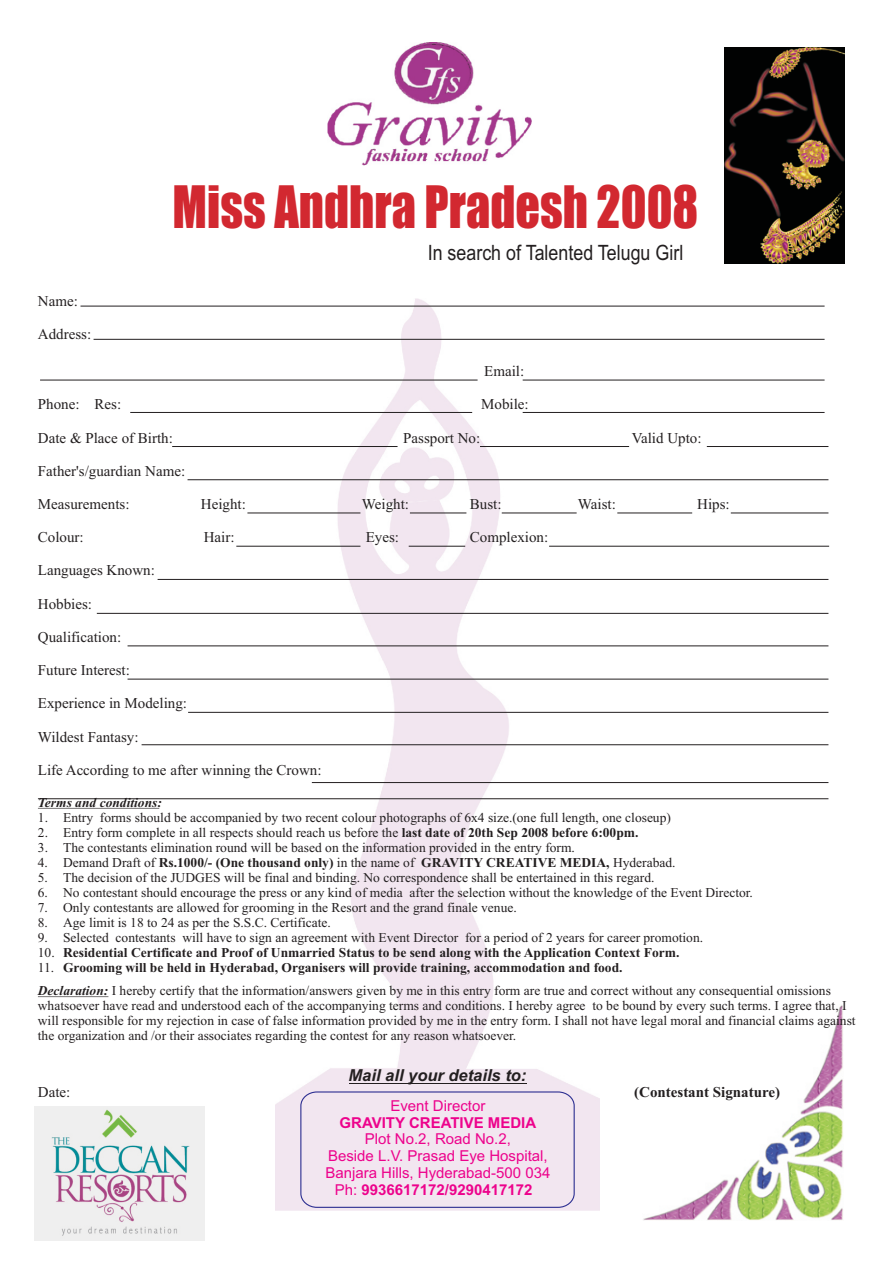
<style>
.page{position:relative;width:893px;height:1263px;background:#fff}
.page>*{position:absolute;margin:0;border:0;box-sizing:border-box;transform-origin:0 0}
.t1{font:54px "Impact";color:#d22830;scale:.89 1}
.t2{font:21.15px "Arial Narrow";color:#231f20}
.t3{font:italic 700 16.5px "Arial";color:#231f20}
.t4{font:15px "Times New Roman";color:#231f20}
.t5{font:15px/16.8px "Arial";color:#ed028c;text-align:center}
.t6{font:700 15px "Times New Roman";color:#231f20}
.t7{font:700 15px "Arial";color:#ed028c}
.t8{font:13.5px/15px "Times New Roman";color:#231f20}
.t9{font:700 13.5px "Times New Roman";color:#231f20}
.t10{font:italic 700 13.5px "Times New Roman";color:#231f20}
.s1{font-weight:700}
.s2{font-weight:400}
.s3{font-weight:700;font-style:italic}
</style>
<div class="page">
<img style="left:643px;top:1005px;width:200px;height:215px">
<img style="left:275px;top:299px;width:324px;height:912px">
<img style="left:725px;top:48px;width:119px;height:215px">
<hr style="left:38px;top:808px;width:121px;height:1px;background:#231f20">
<hr style="left:38px;top:996px;width:70px;height:1px;background:#231f20">
<hr style="left:349px;top:1083px;width:177px;height:1px;background:#231f20">
<div style="left:300px;top:1091px;width:275px;height:117px;background:#f2e6f0"></div>
<hr style="left:81px;top:306px;width:744px;height:1px;background:#231f20">
<hr style="left:94px;top:339px;width:731px;height:1px;background:#231f20">
<hr style="left:523px;top:380px;width:302px;height:1px;background:#231f20">
<hr style="left:523px;top:412px;width:302px;height:1px;background:#231f20">
<hr style="left:40px;top:380px;width:438px;height:1px;background:#231f20">
<hr style="left:130px;top:412px;width:342px;height:1px;background:#231f20">
<hr style="left:172px;top:446px;width:226px;height:1px;background:#231f20">
<hr style="left:480px;top:446px;width:149px;height:1px;background:#231f20">
<hr style="left:707px;top:446px;width:121px;height:1px;background:#231f20">
<hr style="left:188px;top:479px;width:640px;height:1px;background:#231f20">
<hr style="left:247px;top:513px;width:113px;height:1px;background:#231f20">
<hr style="left:410px;top:513px;width:56px;height:1px;background:#231f20">
<hr style="left:502px;top:513px;width:75px;height:1px;background:#231f20">
<hr style="left:617px;top:513px;width:75px;height:1px;background:#231f20">
<hr style="left:731px;top:513px;width:97px;height:1px;background:#231f20">
<hr style="left:236px;top:546px;width:124px;height:1px;background:#231f20">
<hr style="left:409px;top:546px;width:56px;height:1px;background:#231f20">
<hr style="left:549px;top:546px;width:280px;height:1px;background:#231f20">
<hr style="left:158px;top:579px;width:670px;height:1px;background:#231f20">
<hr style="left:97px;top:613px;width:731px;height:1px;background:#231f20">
<hr style="left:128px;top:646px;width:700px;height:1px;background:#231f20">
<hr style="left:128px;top:679px;width:700px;height:1px;background:#231f20">
<hr style="left:188px;top:712px;width:640px;height:1px;background:#231f20">
<hr style="left:142px;top:744px;width:686px;height:1px;background:#231f20">
<hr style="left:312px;top:782px;width:516px;height:1px;background:#231f20">
<hr style="left:38px;top:798px;width:790px;height:1px;background:#231f20">
<img style="left:327px;top:43px;width:204px;height:122px">
<img style="left:35px;top:1107px;width:170px;height:133px">
<h1 class="t1" style="left:173px;top:185px;width:592px">Miss Andhra Pradesh 2008</h1>
<p class="t4" style="left:38px;top:296px;width:41px">Name:</p>
<p class="t4" style="left:38px;top:329px;width:55px">Address:</p>
<h2 class="t2" style="left:428px;top:245px;width:257px">In search of Talented Telugu Girl</h2>
<p class="t4" style="left:484px;top:366px;width:42px">Email:</p>
<p class="t4" style="left:38px;top:399px;width:85px">Phone: Res:</p>
<p class="t4" style="left:481px;top:399px;width:49px">Mobile:</p>
<p class="t4" style="left:38px;top:432px;width:136px">Date &amp; Place of Birth:</p>
<p class="t4" style="left:403px;top:432px;width:79px">Passport No:</p>
<p class="t4" style="left:632px;top:432px;width:71px">Valid Upto:</p>
<p class="t4" style="left:38px;top:465px;width:149px">Father's/guardian Name:</p>
<p class="t4" style="left:38px;top:499px;width:93px">Measurements:</p>
<p class="t4" style="left:201px;top:499px;width:46px">Height:</p>
<p class="t4" style="left:362px;top:499px;width:49px">Weight:</p>
<p class="t4" style="left:470px;top:499px;width:33px">Bust:</p>
<p class="t4" style="left:578px;top:499px;width:39px">Waist:</p>
<p class="t4" style="left:697px;top:499px;width:34px">Hips:</p>
<p class="t4" style="left:38px;top:532px;width:47px">Colour:</p>
<p class="t4" style="left:204px;top:532px;width:32px">Hair:</p>
<p class="t4" style="left:366px;top:532px;width:35px">Eyes:</p>
<p class="t4" style="left:470px;top:532px;width:80px">Complexion:</p>
<p class="t4" style="left:38px;top:565px;width:119px">Languages Known:</p>
<p class="t4" style="left:38px;top:598px;width:56px">Hobbies:</p>
<p class="t4" style="left:38px;top:631px;width:85px">Qualification:</p>
<p class="t4" style="left:38px;top:665px;width:94px">Future Interest:</p>
<p class="t4" style="left:38px;top:698px;width:151px">Experience in Modeling:</p>
<p class="t4" style="left:38px;top:731px;width:102px">Wildest Fantasy:</p>
<p class="t4" style="left:38px;top:764px;width:285px">Life According to me after winning the Crown:</p>
<p class="t10" style="left:38px;top:797px;width:126px">Terms and conditions:</p>
<p class="t8" style="left:38px;top:811px;width:635px">1. Entry forms should be accompanied by two recent colour photographs of 6x4 size.(one full length, one closeup)</p>
<p class="t8" style="left:38px;top:826px;width:602px">2. Entry form complete in all respects should reach us before the <span class="s1">last date of 20th Sep 2008 before 6:00pm.</span></p>
<p class="t8" style="left:38px;top:841px;width:539px">3. The contestants elimination round will be based on the information provided in the entry form.</p>
<p class="t9" style="left:38px;top:858px;width:639px"><span class="s2">4. Demand Draft of</span> Rs.1000/- (One thousand only) <span class="s2">in the name of</span> GRAVITY CREATIVE MEDIA, <span class="s2">Hyderabad.</span></p>
<p class="t8" style="left:38px;top:871px;width:618px">5. The decision of the JUDGES will be final and binding. No correspondence shall be entertained in this regard.</p>
<p class="t8" style="left:38px;top:886px;width:717px">6. No contestant should encourage the press or any kind of media after the selection without the knowledge of the Event Director.</p>
<p class="t8" style="left:38px;top:901px;width:480px">7. Only contestants are allowed for grooming in the Resort and the grand finale venue.</p>
<p class="t8" style="left:38px;top:916px;width:294px">8. Age limit is 18 to 24 as per the S.S.C. Certificate.</p>
<p class="t8" style="left:38px;top:931px;width:667px">9. Selected contestants will have to sign an agreement with Event Director for a period of 2 years for career promotion.</p>
<p class="t9" style="left:38px;top:948px;width:643px"><span class="s2">10.</span> Residential Certificate and Proof of Unmarried Status to be send along with the Application Context Form.</p>
<p class="t8" style="left:38px;top:957px;width:794px;line-height:23.4px">11. <span class="s1">Grooming will be held in Hyderabad, Organisers will provide training, accommodation and food.<br></span><span class="s3">Declaration:</span> I hereby certify that the information/answers given by me in this entry form are true and correct without any consequential omissions</p>
<p class="t8" style="left:38px;top:999px;width:819px">whatsoever have read and understood each of the accompanying terms and conditions. I hereby agree to be bound by every such terms. I agree that, I will responsible for my rejection in case of false information provided by me in the entry form. I shall not have legal moral and financial claims against the organization and /or their associates regarding the contest for any reason whatsoever.</p>
<p class="t3" style="left:349px;top:1069px;width:179px">Mail all your details to:</p>
<p class="t4" style="left:38px;top:1086px;width:34px">Date:</p>
<p class="t6" style="left:634px;top:1086px;width:147px">(Contestant Signature)</p>
<p class="t5" style="left:390px;top:1098px;width:97px">Event Director</p>
<p class="t7" style="left:340px;top:1117px;width:198px">GRAVITY CREATIVE MEDIA</p>
<p class="t5" style="left:325px;top:1132px;width:227px">Plot No.2, Road No.2,<br>Beside L.V. Prasad Eye Hospital,<br>Banjara Hills, Hyderabad-500 034<br>Ph: <span class="s1">9936617172/9290417172</span></p>
</div>
